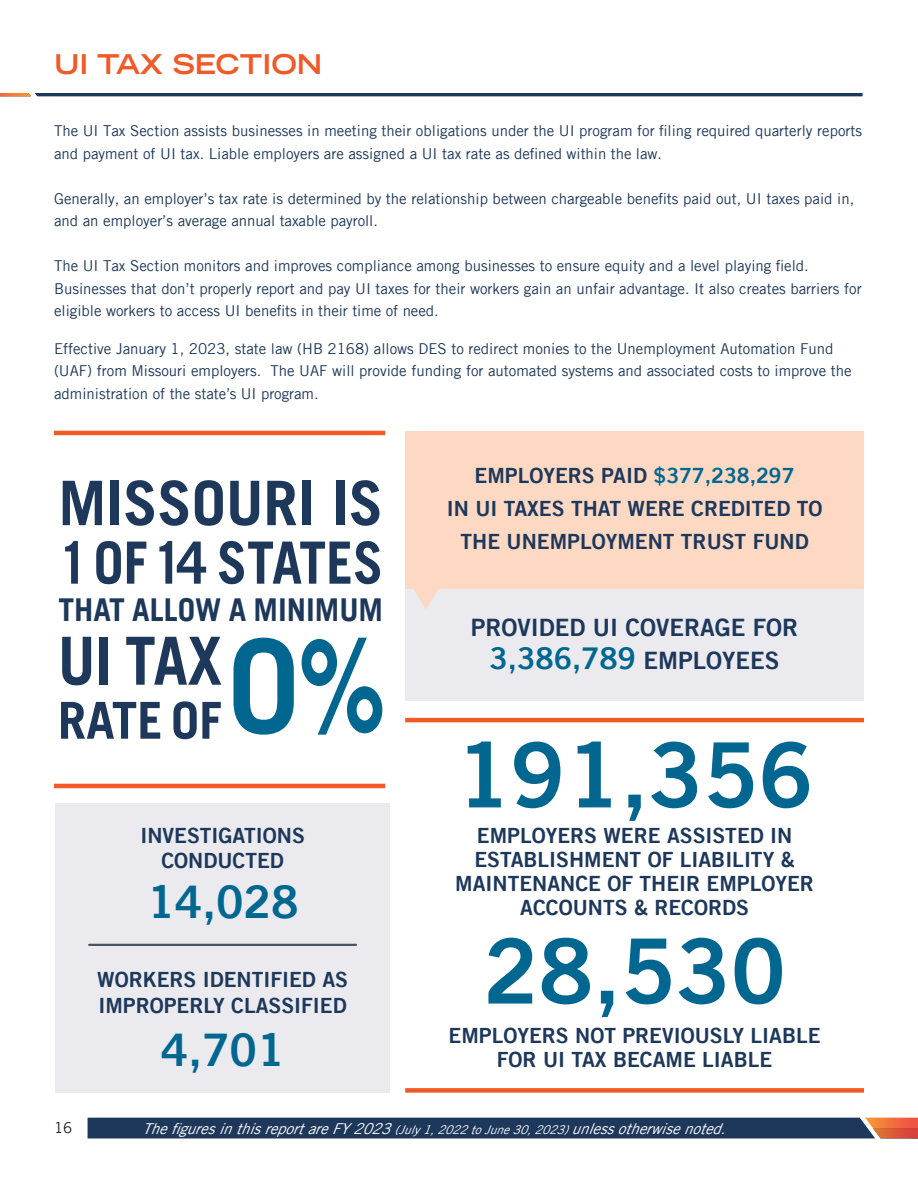
<style>
.page{position:relative;width:918px;height:1188px;background:#fff}
.page>*{position:absolute;margin:0;border:0;box-sizing:border-box;transform-origin:0 0}
.t1{font:700 130.8px "Trade Gothic LT";color:#016791;scale:.95 1}
.Body_Text{font:90px "Trade Gothic LT Bold Two";color:#016791}
.t2{font:700 66.45px "Trade Gothic LT";color:#1d385b;scale:.93 1}
.t3{font:700 61.5px "Trade Gothic LT";color:#1d385b}
.t4{font:700 58.35px "Trade Gothic LT";color:#1d385b;scale:.93 1}
.t5{font:700 51px "Trade Gothic LT";color:#1d385b}
.Under_Title{font:45px "Trade Gothic LT Bold Two";color:#016791}
.t6{font:700 31.5px "Trade Gothic LT";color:#1d385b}
.Under_Title-2{font:30px "Trade Gothic LT Bold Two";color:#016791}
.t7{font:700 expanded 27px "Trade Gothic LT";color:#f15926}
.Under_Title-3{font:24px "Trade Gothic LT Bold Two";color:#1d385b}
.Under_Title-4{font:21px/25.5px "Trade Gothic LT Bold Two";color:#1d385b;text-align:center}
.Body_Text-2{font:21px/24px "Trade Gothic LT Bold Two";color:#1d385b;text-align:center}
.Body_Text-3{font:15px/22.5px "Trade Gothic LT";color:#1d385b}
.t8{font:italic 15px "Trade Gothic LT";color:#fff}
.t9{font:15px "Trade Gothic LT";color:#231f20}
.s1{color:#016791}
.s2{font-size:24px;color:#1d385b}
.s3{font-size:12px}
</style>
<div class="page">
<svg style="left:88px;top:1117px;width:830px;height:21px;background:#2f415f"></svg>
<hr style="left:0;top:93px;width:863px;height:3px;background:#1d385b">
<hr style="left:54px;top:431px;width:331px;height:4px;background:#f15926">
<hr style="left:54px;top:784px;width:331px;height:4px;background:#f15926">
<div style="left:55px;top:803px;width:335px;height:290px;background:#ebebef"></div>
<div style="left:405px;top:431px;width:459px;height:270px;background:#ebebef"></div>
<div style="left:405px;top:431px;width:459px;height:157px;background:#fdd8c3"></div>
<svg style="left:411px;top:588px;width:31px;height:21px"></svg>
<hr style="left:405px;top:718px;width:459px;height:4px;background:#f15926">
<div style="left:405px;top:1088px;width:459px;height:5px;background:#f15926"></div>
<hr style="left:89px;top:944px;width:267px;height:2px;background:#4b535e">
<p class="t7" style="left:54px;top:46px;width:270px">UI TAX SECTION</p>
<p class="Body_Text-3" style="left:54px;top:119px;width:810px">The UI Tax Section assists businesses in meeting their obligations under the UI program for filing required quarterly reports and payment of UI tax. Liable employers are assigned a UI tax rate as defined within the law.</p>
<p class="Body_Text-3" style="left:54px;top:187px;width:802px">Generally, an employer’s tax rate is determined by the relationship between chargeable benefits paid out, UI taxes paid in, and an employer’s average annual taxable payroll.</p>
<p class="Body_Text-3" style="left:54px;top:254px;width:809px">The UI Tax Section monitors and improves compliance among businesses to ensure equity and a level playing field.<br>Businesses that don’t properly report and pay UI taxes for their workers gain an unfair advantage. It also creates barriers for eligible workers to access UI benefits in their time of need.</p>
<p class="Body_Text-3" style="left:54px;top:337px;width:799px">Effective January 1, 2023, state law (HB 2168) allows DES to redirect monies to the Unemployment Automation Fund (UAF) from Missouri employers. The UAF will provide funding for automated systems and associated costs to improve the administration of the state’s UI program.</p>
<p class="t3" style="left:58px;top:465px;width:326px">MISSOURI IS</p>
<p class="t4" style="left:58px;top:527px;width:351px">1 OF 14 STATES</p>
<p class="t6" style="left:58px;top:591px;width:326px">THAT ALLOW A MINIMUM</p>
<p class="t2" style="left:58px;top:620px;width:178px">UI TAX</p>
<p class="t5" style="left:58px;top:689px;width:166px">RATE OF</p>
<p class="t1" style="left:229px;top:606px;width:166px">0%</p>
<p class="Under_Title-4" style="left:140px;top:822px;width:166px">INVESTIGATIONS<br>CONDUCTED</p>
<p class="Under_Title" style="left:147px;top:874px;width:153px">14,028</p>
<p class="Under_Title-4" style="left:97px;top:967px;width:252px;text-align:left">WORKERS IDENTIFIED AS<br>IMPROPERLY CLASSIFIED</p>
<p class="Under_Title" style="left:161px;top:1022px;width:125px">4,701</p>
<p class="Under_Title-4" style="left:475px;top:463px;width:321px">EMPLOYERS PAID <span class="s1">$377,238,297</span></p>
<p class="Under_Title-4" style="left:447px;top:492px;width:377px;line-height:33px">IN UI TAXES THAT WERE CREDITED TO<br>THE UNEMPLOYMENT TRUST FUND</p>
<p class="Under_Title-3" style="left:471px;top:613px;width:329px">PROVIDED UI COVERAGE FOR</p>
<p class="Under_Title-2" style="left:490px;top:640px;width:291px">3,386,789 <span class="s2">EMPLOYEES</span></p>
<p class="Body_Text" style="left:456px;top:719px;width:359px">191,356</p>
<p class="Body_Text-2" style="left:455px;top:823px;width:360px">EMPLOYERS WERE ASSISTED IN<br>ESTABLISHMENT OF LIABILITY &amp;<br>MAINTENANCE OF THEIR EMPLOYER<br>ACCOUNTS &amp; RECORDS</p>
<p class="Body_Text" style="left:483px;top:916px;width:304px">28,530</p>
<p class="Body_Text-2" style="left:449px;top:1023px;width:374px">EMPLOYERS NOT PREVIOUSLY LIABLE<br>FOR UI TAX BECAME LIABLE</p>
<p class="t9" style="left:54px;top:1118px;width:20px">16</p>
<p class="t8" style="left:142px;top:1120px;width:588px">The figures in this report are FY 2023 <span class="s3">(July 1, 2022 to June 30, 2023)</span> unless otherwise noted.</p>
</div>
